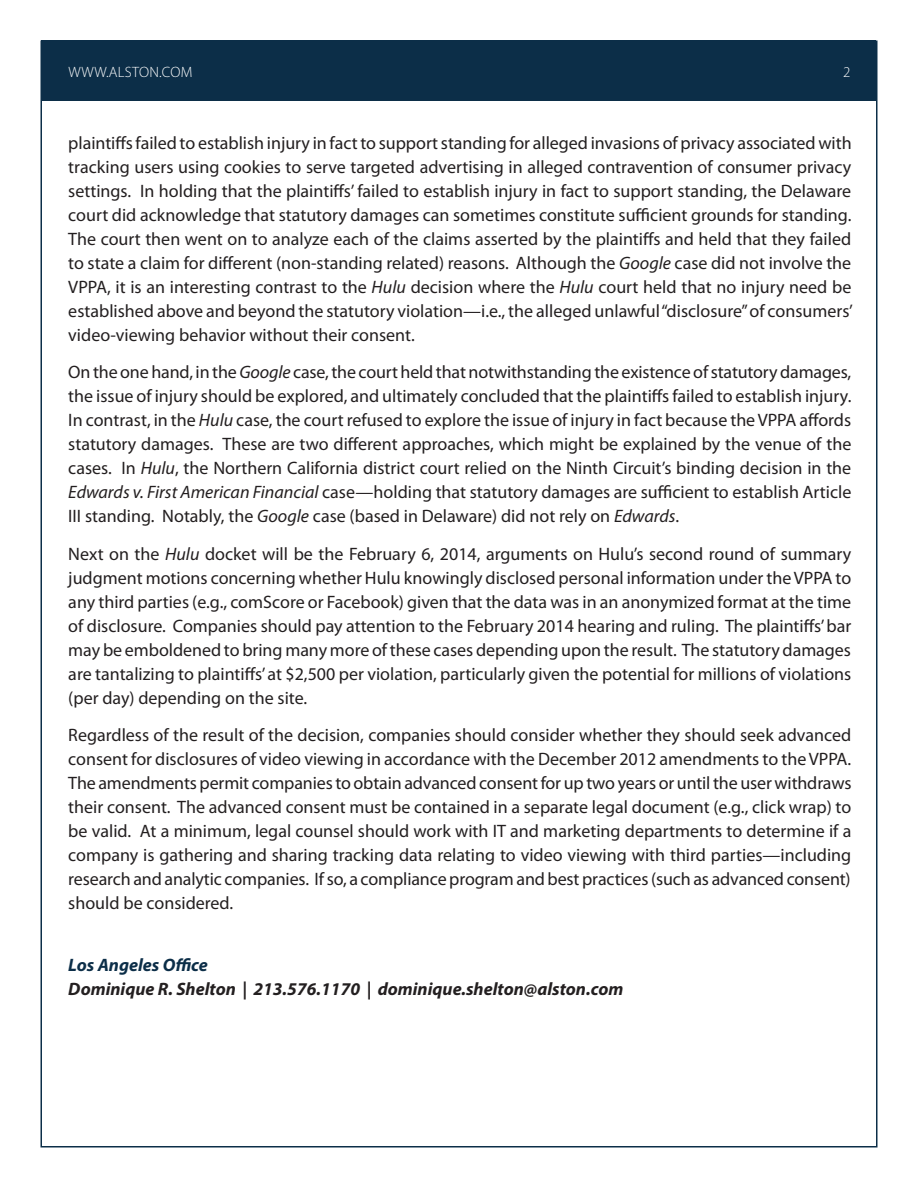
<style>
.page{position:relative;width:918px;height:1188px;background:#fff}
.page>*{position:absolute;margin:0;border:0;box-sizing:border-box;transform-origin:0 0}
.Body_Text{font:18px/24px "Myriad Pro";color:#231f20;text-align:justify}
.Body_Text-2{font:italic 700 18px/24px "Myriad Pro";color:#231f20}
.Paragraph_Style_1{font:300 15px "Myriad Pro";letter-spacing:.02em;color:#fff}
.s1{font-style:italic}
.s2{color:#0c2e48}
</style>
<div class="page">
<div style="left:42px;top:40px;width:834px;height:61px;background:#0c2e48"></div>
<p class="Paragraph_Style_1" style="left:68px;top:63px;width:126px">WWW.ALSTON.COM</p>
<p class="Paragraph_Style_1" style="left:843px;top:63px;width:9px">2</p>
<p class="Body_Text" style="left:68px;top:130px;width:786px">plaintiffs failed to establish injury in fact to support standing for alleged invasions of privacy associated with tracking users using cookies to serve targeted advertising in alleged contravention of consumer privacy settings. In holding that the plaintiffs’ failed to establish injury in fact to support standing, the Delaware court did acknowledge that statutory damages can sometimes constitute sufficient grounds for standing.<br>The court then went on to analyze each of the claims asserted by the plaintiffs and held that they failed to state a claim for different (non-standing related) reasons. Although the <span class="s1">Google</span> case did not involve the VPPA, it is an interesting contrast to the <span class="s1">Hulu</span> decision where the <span class="s1">Hulu</span> court held that no injury need be established above and beyond the statutory violation—i.e., the alleged unlawful “disclosure” of consumers’ video-viewing behavior without their consent.</p>
<p class="Body_Text" style="left:68px;top:360px;width:785px">On the one hand, in the <span class="s1">Google</span> case, the court held that notwithstanding the existence of statutory damages, the issue of injury should be explored, and ultimately concluded that the plaintiffs failed to establish injury.<br>In contrast, in the <span class="s1">Hulu</span> case, the court refused to explore the issue of injury in fact because the VPPA affords statutory damages. These are two different approaches, which might be explained by the venue of the cases. In <span class="s1">Hulu</span>, the Northern California district court relied on the Ninth Circuit’s binding decision in the <span class="s1">Edwards v. First American Financial</span> case—holding that statutory damages are sufficient to establish Article III standing. Notably, the <span class="s1">Google</span> case (based in Delaware) did not rely on <span class="s1">Edwards</span>.</p>
<p class="Body_Text" style="left:68px;top:541px;width:785px">Next on the <span class="s1">Hulu</span> docket will be the February 6, 2014, arguments on Hulu’s second round of summary judgment motions concerning whether Hulu knowingly disclosed personal information under the VPPA to any third parties (e.g., comScore or Facebook) given that the data was in an anonymized format at the time of disclosure. Companies should pay attention to the February 2014 hearing and ruling. The plaintiffs’ bar may be emboldened to bring many more of these cases depending upon the result. The statutory damages are tantalizing to plaintiffs’ at $2,500 per violation, particularly given the potential for millions of violations (per day) depending on the site.</p>
<p class="Body_Text" style="left:68px;top:723px;width:785px">Regardless of the result of the decision, companies should consider whether they should seek advanced consent for disclosures of video viewing in accordance with the December 2012 amendments to the VPPA.<br>The amendments permit companies to obtain advanced consent for up two years or until the user withdraws their consent. The advanced consent must be contained in a separate legal document (e.g., click wrap) to be valid. At a minimum, legal counsel should work with IT and marketing departments to determine if a company is gathering and sharing tracking data relating to video viewing with third parties—including research and analytic companies. If so, a compliance program and best practices (such as advanced consent) should be considered.</p>
<p class="Body_Text-2" style="left:68px;top:952px;width:557px"><span class="s2">Los Angeles Office<br></span>Dominique R. Shelton | 213.576.1170 | dominique.shelton@alston.com</p>
</div>
